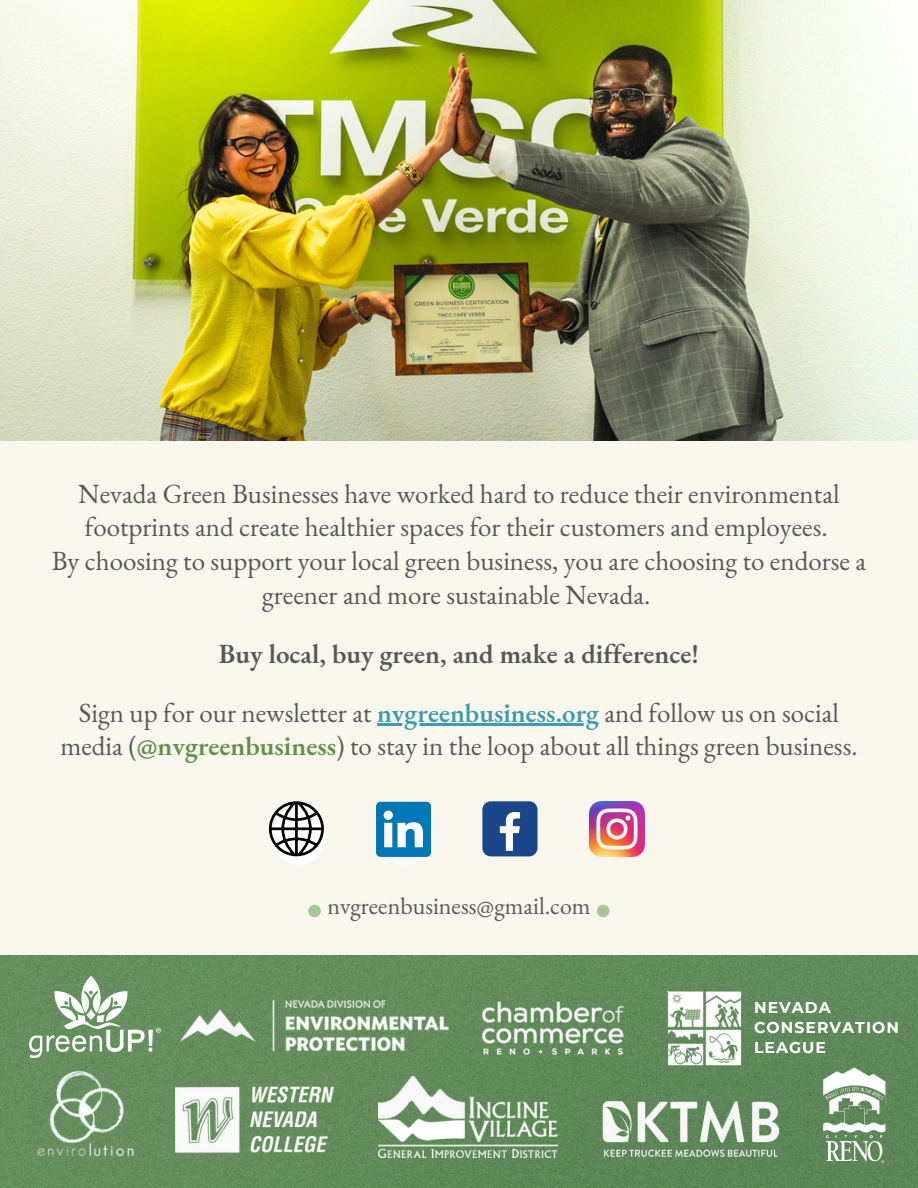
<style>
.page{position:relative;width:918px;height:1188px;background:#fff}
.page>*{position:absolute;margin:0;border:0;box-sizing:border-box;transform-origin:0 0}
.t1{font:27px/33.8px "EB Garamond";color:#575757;text-align:center}
.t2{font:600 27px "EB Garamond";color:#575757}
.t3{font:24px "EB Garamond";color:#575757}
.t4{font:700 15.6px/20px "Montserrat";letter-spacing:.07em;color:#fff}
.s1{font-weight:600;color:#3d9caf}
.s2{font-weight:600;color:#638f4a}
</style>
<div class="page">
<img style="left:0;top:955px;width:918px;height:233px">
<img style="left:0;top:0;width:918px;height:441px">
<img style="left:29px;top:1058px;width:113px;height:112px">
<img style="left:175px;top:1086px;width:159px;height:72px">
<img style="left:601px;top:1101px;width:179px;height:56px">
<img style="left:431px;top:980px;width:245px;height:96px">
<img style="left:181px;top:999px;width:268px;height:52px">
<img style="left:666px;top:991px;width:77px;height:75px">
<img style="left:378px;top:1076px;width:179px;height:81px">
<div style="left:0;top:441px;width:918px;height:514px;background:#f9f6ee"></div>
<img style="left:800px;top:1057px;width:107px;height:131px">
<div style="left:271px;top:810px;width:55px;height:55px;background:#fff;border-radius:50%"></div>
<svg style="left:269px;top:801px;width:55px;height:55px"></svg>
<div style="left:482px;top:801px;width:56px;height:55px;background:#1a4789;border-radius:8px"></div>
<svg style="left:500px;top:812px;width:20px;height:39px"></svg>
<img style="left:590px;top:801px;width:55px;height:55px">
<svg style="left:376px;top:802px;width:56px;height:63px;background:#5aa5cd"></svg>
<img style="left:29px;top:977px;width:132px;height:81px">
<div style="left:308px;top:905px;width:13px;height:12px;background:#a9c699;border-radius:50%"></div>
<hr style="left:377px;top:724px;width:222px;height:2px;background:#3d9caf">
<div style="left:597px;top:905px;width:12px;height:12px;background:#a9c699;border-radius:50%"></div>
<p class="t1" style="left:52px;top:477px;width:816px">Nevada Green Businesses have worked hard to reduce their environmental footprints and create healthier spaces for their customers and employees.<br>By choosing to support your local green business, you are choosing to endorse a greener and more sustainable Nevada.</p>
<p class="t2" style="left:219px;top:636px;width:482px">Buy local, buy green, and make a difference!</p>
<p class="t1" style="left:60px;top:696px;width:799px">Sign up for our newsletter at <span class="s1">nvgreenbusiness.org</span> and follow us on social media (<span class="s2">@nvgreenbusiness</span>) to stay in the loop about all things green business.</p>
<p class="t3" style="left:327px;top:891px;width:265px">nvgreenbusiness@gmail.com</p>
<p class="t4" style="left:754px;top:997px;width:147px">NEVADA<br>CONSERVATION<br>LEAGUE</p>
</div>
